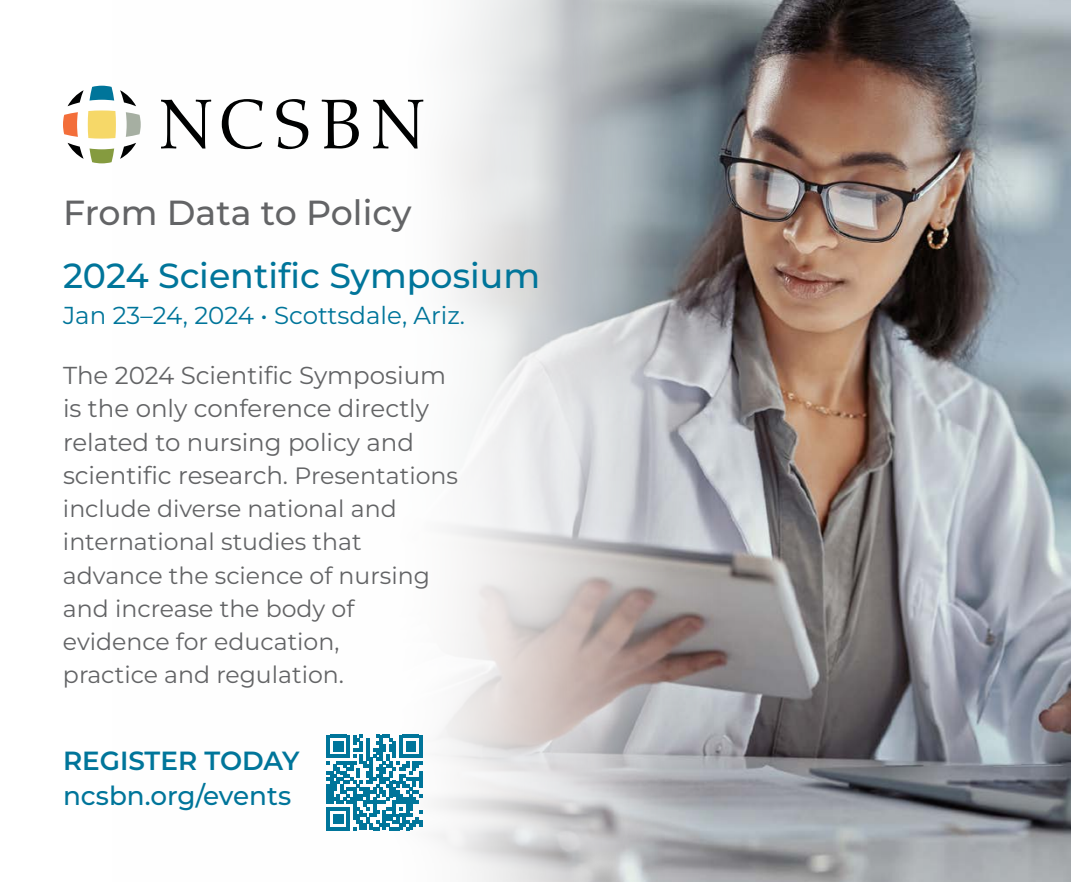
<style>
.page{position:relative;width:1071px;height:882px;background:#fff}
.page>*{position:absolute;margin:0;border:0;box-sizing:border-box;transform-origin:0 0}
.t1{font:100 34.82px "Montserrat";color:#00759a}
.t2{font:100 34.82px "Montserrat";color:#636466}
.t3{font:100 26.25px/35px "Montserrat";color:#00759a}
.t4{font:24.5px/33.2px "Montserrat";color:#636466}
.t5{font:24.5px "Montserrat";color:#00759a}
.t6{font:23.62px/33.2px "Montserrat";color:#636466}
.s1{font-size:23.62px}
.s2{font-size:24.5px}
</style>
<div class="page">
<img style="left:161px;top:0;width:910px;height:882px">
<svg style="left:327px;top:735px;width:95px;height:95px"></svg>
<svg style="left:63px;top:86px;width:78px;height:77px"></svg>
<svg style="left:161px;top:100px;width:50px;height:49px"></svg>
<svg style="left:222px;top:99px;width:41px;height:50px"></svg>
<svg style="left:276px;top:99px;width:32px;height:50px"></svg>
<svg style="left:322px;top:100px;width:37px;height:49px"></svg>
<svg style="left:373px;top:100px;width:50px;height:49px"></svg>
<h1 class="t2" style="left:63px;top:190px;width:350px">From Data to Policy</h1>
<h1 class="t1" style="left:63px;top:253px;width:479px">2024 Scientific Symposium</h1>
<p class="t5" style="left:63px;top:299px;width:404px">Jan 23–24, 2024 • Scottsdale, Ariz.</p>
<p class="t4" style="left:63px;top:358px;width:397px">The 2024 Scientific Symposium is the only conference directly related to nursing policy and scientific research. <span class="s1">Presentations</span></p>
<p class="t6" style="left:63px;top:491px;width:368px">include diverse national and international studies that advance the science of nursing and increase the body of evidence for education, practice and regulation<span class="s2">.</span></p>
<p class="t3" style="left:63px;top:743px;width:238px">REGISTER TODAY ncsbn.org/events</p>
</div>
